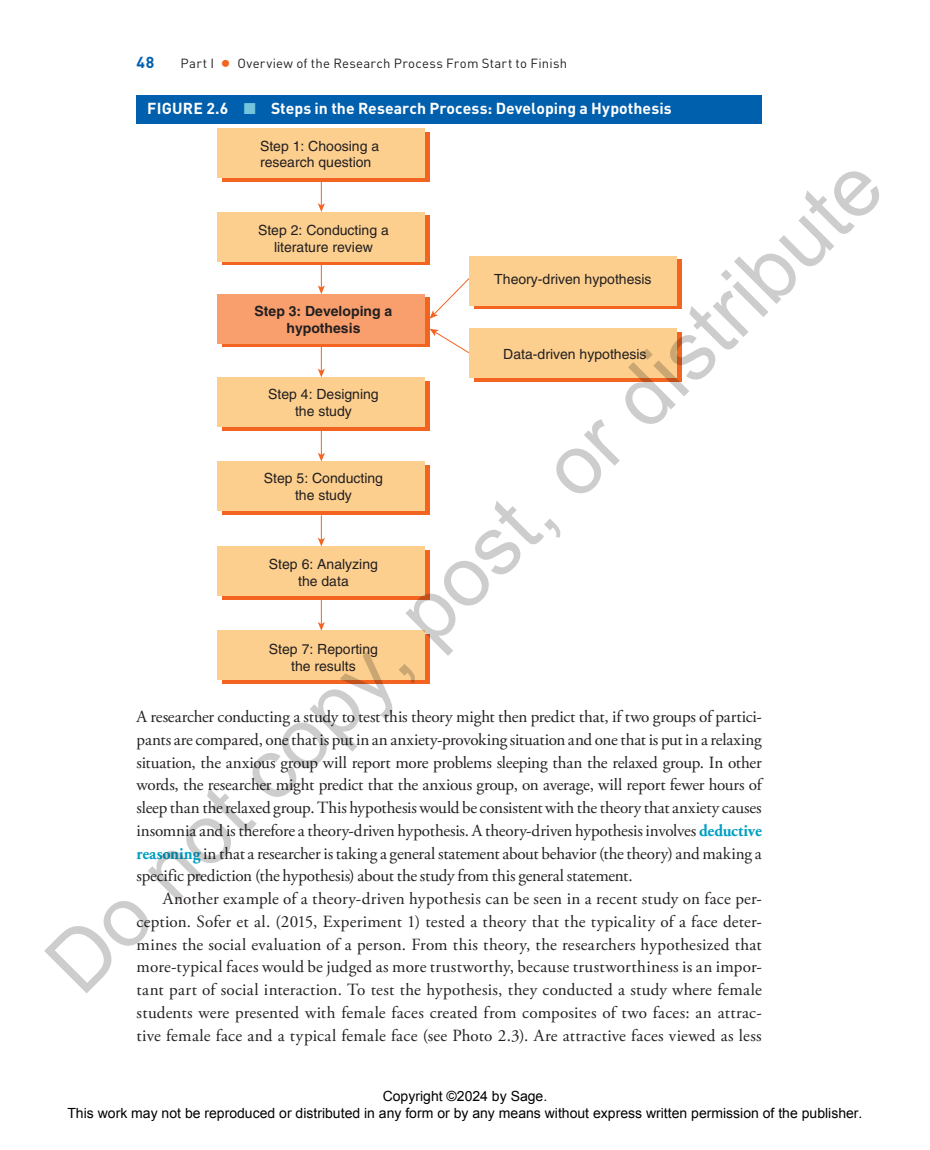
<style>
.page{position:relative;width:930px;height:1150px;background:#fff}
.page>*{position:absolute;margin:0;border:0;box-sizing:border-box;transform-origin:0 0}
.t1{font:84px "Arial";color:rgb(0 0 0/.2)}
.t2{font:17.15px/22.8px "Adobe Garamond Pro";color:#231f20;text-align:justify}
.t3{font:700 15.75px "DIN Pro";letter-spacing:.005em;color:#fff}
.t4{font:700 15.75px "DIN Pro";color:#0160ae}
.t5{font:14px/16.8px "Helvetica LT Std";color:#231f20;text-align:center}
.t6{font:14px/16.8px "Arial";color:#000;text-align:center}
.t7{font:700 14px/16.8px "Helvetica LT Std";color:#231f20;text-align:center}
.t8{font:13.12px "DIN Pro";letter-spacing:.02em;color:#231f20}
.s1{font-family:"STIX General";font-size:18.38px;color:#f36421}
.s2{color:#74c5dc}
.s3{font-weight:700;color:#009fc3}
</style>
<div class="page">
<div style="left:222px;top:132px;width:207px;height:50px;background:#f36421"></div>
<div style="left:217px;top:129px;width:207px;height:49px;background:#fccf8e"></div>
<svg style="left:474px;top:260px;width:207px;height:49px"></svg>
<div style="left:469px;top:256px;width:207px;height:49px;background:#fccf8e"></div>
<div style="left:474px;top:332px;width:207px;height:49px;background:#f36421"></div>
<div style="left:469px;top:329px;width:207px;height:49px;background:#fccf8e"></div>
<svg style="left:222px;top:216px;width:207px;height:49px"></svg>
<div style="left:217px;top:212px;width:207px;height:49px;background:#fccf8e"></div>
<svg style="left:222px;top:298px;width:207px;height:49px"></svg>
<div style="left:217px;top:294px;width:207px;height:49px;background:#f89f6d"></div>
<div style="left:222px;top:381px;width:207px;height:49px;background:#f36421"></div>
<div style="left:217px;top:377px;width:207px;height:50px;background:#fccf8e"></div>
<div style="left:222px;top:465px;width:207px;height:49px;background:#f36421"></div>
<div style="left:217px;top:461px;width:207px;height:50px;background:#fccf8e"></div>
<svg style="left:222px;top:550px;width:207px;height:49px"></svg>
<div style="left:217px;top:546px;width:207px;height:49px;background:#fccf8e"></div>
<div style="left:222px;top:634px;width:207px;height:49px;background:#f36421"></div>
<div style="left:217px;top:631px;width:207px;height:49px;background:#fccf8e"></div>
<svg style="left:318px;top:182px;width:7px;height:30px"></svg>
<svg style="left:318px;top:265px;width:7px;height:29px"></svg>
<svg style="left:318px;top:347px;width:7px;height:30px"></svg>
<svg style="left:318px;top:430px;width:7px;height:31px"></svg>
<svg style="left:318px;top:515px;width:7px;height:31px"></svg>
<svg style="left:318px;top:599px;width:7px;height:32px"></svg>
<svg style="left:429px;top:278px;width:41px;height:41px"></svg>
<svg style="left:429px;top:329px;width:40px;height:24px"></svg>
<div style="left:136px;top:95px;width:625px;height:29px;background:#0160ae"></div>
<p class="t4" style="left:136px;top:49px;width:19px">48</p>
<p class="t8" style="left:180px;top:53px;width:388px">Part I <span class="s1">•</span> Overview of the Research Process From Start to Finish</p>
<p class="t3" style="left:147px;top:95px;width:526px">FIGURE 2.6 <span class="s2">■</span> Steps in the Research Process: Developing a Hypothesis</p>
<p class="t5" style="left:260px;top:137px;width:121px;text-align:left">Step 1: Choosing a research question</p>
<h1 class="t1" style="left:22px;top:938px;width:1141px;rotate:-45deg">Do not copy, post, or distribute</h1>
<p class="t5" style="left:258px;top:222px;width:132px">Step 2: Conducting a literature review</p>
<p class="t5" style="left:494px;top:271px;width:159px">Theory-driven hypothesis</p>
<p class="t7" style="left:254px;top:302px;width:139px">Step 3: Developing a hypothesis</p>
<p class="t5" style="left:503px;top:345px;width:145px">Data-driven hypothesis</p>
<p class="t5" style="left:268px;top:386px;width:112px">Step 4: Designing the study</p>
<p class="t5" style="left:264px;top:470px;width:121px">Step 5: Conducting the study</p>
<p class="t5" style="left:269px;top:556px;width:110px">Step 6: Analyzing the data</p>
<p class="t5" style="left:269px;top:640px;width:110px">Step 7: Reporting the results</p>
<p class="t2" style="left:136px;top:706px;width:626px">A researcher conducting a study to test this theory might then predict that, if two groups of partici&shy;pants are compared, one that is put in an anxiety-provoking situation and one that is put in a relaxing situation, the anxious group will report more problems sleeping than the relaxed group. In other words, the researcher might predict that the anxious group, on average, will report fewer hours of sleep than the relaxed group. This hypothesis would be consistent with the theory that anxiety causes insomnia and is therefore a theory-driven hypothesis. A theory-driven hypothesis involves <span class="s3">deductive reasoning</span> in that a researcher is taking a general statement about behavior (the theory) and making a specific prediction (the hypothesis) about the study from this general statement.</p>
<p class="t2" style="left:136px;top:888px;width:626px;text-indent:26px">Another example of a theory-driven hypothesis can be seen in a recent study on face per&shy;ception. Sofer et al. (2015, Experiment 1) tested a theory that the typicality of a face deter&shy;mines the social evaluation of a person. From this theory, the researchers hypothesized that more-typical faces would be judged as more trustworthy, because trustworthiness is an impor&shy;tant part of social interaction. To test the hypothesis, they conducted a study where female students were presented with female faces created from composites of two faces: an attrac&shy;tive female face and a typical female face (see Photo 2.3). Are attractive faces viewed as less</p>
<p class="t6" style="left:67px;top:1088px;width:796px">Copyright ©2024 by Sage.<br>This work may not be reproduced or distributed in any form or by any means without express written permission of the publisher.</p>
</div>
